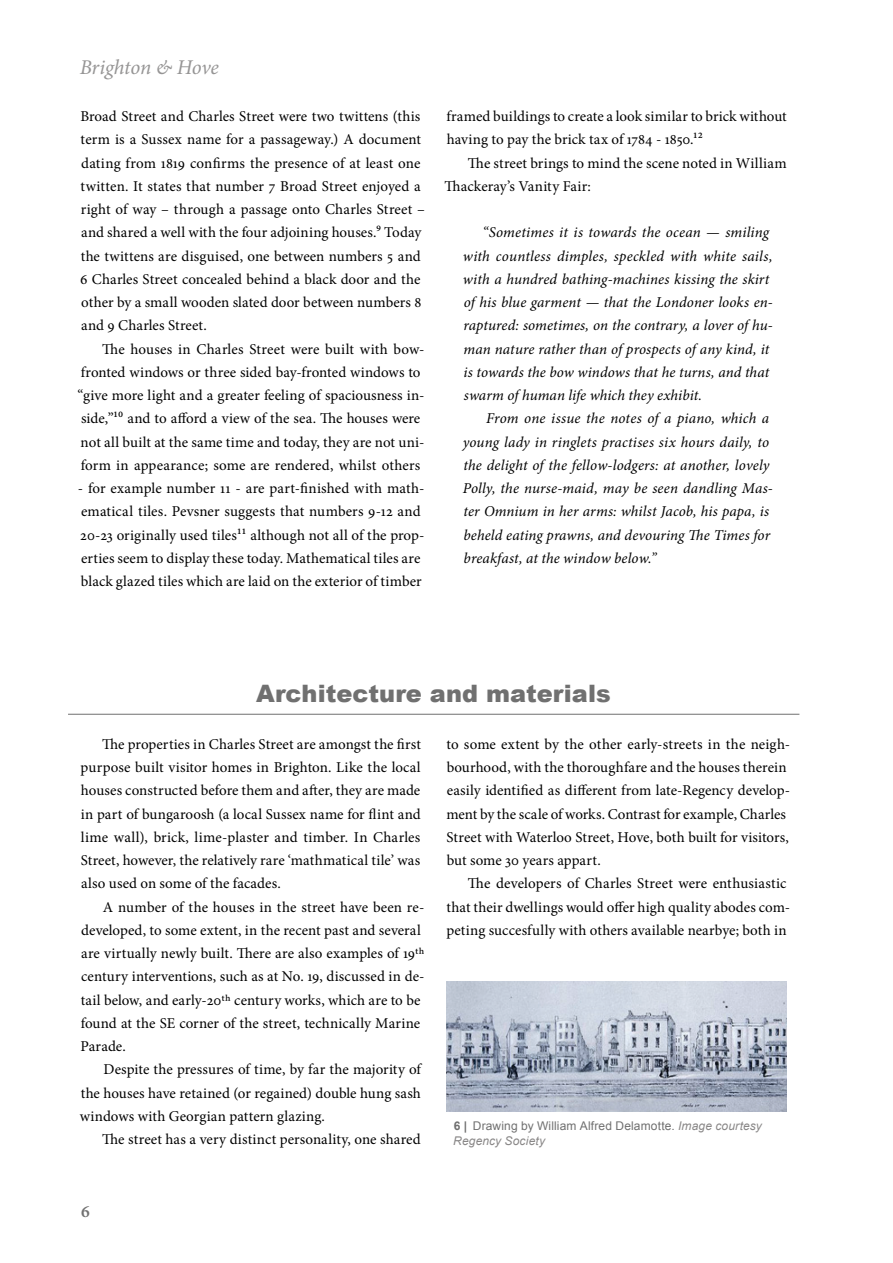
<style>
.page{position:relative;width:893px;height:1263px;background:#fff}
.page>*{position:absolute;margin:0;border:0;box-sizing:border-box;transform-origin:0 0}
.t1{font:900 24px "Arial";color:#707070}
.t2{font:italic 21px "Minion Pro";letter-spacing:-.01em;color:#969595}
.t3{font:600 18px "Minion Pro";color:#707070}
.t4{font:15px/23.2px "Minion Pro";letter-spacing:.01em;color:#000}
.t5{font:italic 15px/23.2px "Minion Pro";letter-spacing:.01em;color:#000}
.t6{font:12px/14.4px "Arial";letter-spacing:.01em;color:#707070}
.s1{font-weight:700}
.s2{font-style:italic;color:#898787}
</style>
<div class="page">
<hr style="left:68px;top:714px;width:731px;height:1px;background:#707070">
<img style="left:446px;top:981px;width:341px;height:130px">
<h2 class="t2" style="left:80px;top:53px;width:141px">Brighton &amp; Hove</h2>
<p class="t4" style="left:80px;top:105px;width:346px">Broad Street and Charles Street were two twittens (this term is a Sussex name for a passageway.) A document dating from 1819 confirms the presence of at least one twitten. It states that number 7 Broad Street enjoyed a right of way – through a passage onto Charles Street – and shared a well with the four adjoining houses.9 Today the twittens are disguised, one between numbers 5 and 6 Charles Street concealed behind a black door and the other by a small wooden slated door between numbers 8 and 9 Charles Street.</p>
<p class="t4" style="left:78px;top:337px;width:348px;text-indent:25px">The houses in Charles Street were built with bow&shy;fronted windows or three sided bay-fronted windows to “give more light and a greater feeling of spaciousness in&shy;side,”10 and to afford a view of the sea. The houses were not all built at the same time and today, they are not uni&shy;form in appearance; some are rendered, whilst others</p>
<p class="t4" style="left:78px;top:477px;width:348px">- for example number 11 - are part-finished with math&shy;ematical tiles. Pevsner suggests that numbers 9-12 and 20-23 originally used tiles11 although not all of the prop&shy;erties seem to display these today. Mathematical tiles are black glazed tiles which are laid on the exterior of timber</p>
<p class="t4" style="left:446px;top:105px;width:341px">framed buildings to create a look similar to brick without having to pay the brick tax of 1784 - 1850.12</p>
<p class="t4" style="left:445px;top:151px;width:343px;text-indent:23px">The street brings to mind the scene noted in William<br>Thackeray’s Vanity Fair:</p>
<p class="t5" style="left:463px;top:221px;width:312px;text-indent:20px">“Sometimes it is towards the ocean — smiling with countless dimples, speckled with white sails, with a hundred bathing-machines kissing the skirt of his blue garment — that the Londoner looks en&shy;raptured: sometimes, on the contrary, a lover of hu&shy;man nature rather than of prospects of any kind, it is towards the bow windows that he turns, and that swarm of human life which they exhibit.</p>
<p class="t5" style="left:463px;top:407px;width:312px;text-indent:23px">From one issue the notes of a piano, which a young lady in ringlets practises six hours daily, to the delight of the fellow-lodgers: at another, lovely Polly, the nurse-maid, may be seen dandling Mas&shy;ter Omnium in her arms: whilst Jacob, his papa, is beheld eating prawns, and devouring The Times for breakfast, at the window below.”</p>
<h1 class="t1" style="left:256px;top:676px;width:356px">Architecture and materials</h1>
<p class="t4" style="left:81px;top:732px;width:342px;text-align:justify;text-indent:22px">The properties in Charles Street are amongst the first purpose built visitor homes in Brighton. Like the local houses constructed before them and after, they are made in part of bungaroosh (a local Sussex name for flint and lime wall), brick, lime-plaster and timber. In Charles Street, however, the relatively rare ‘mathmatical tile’ was also used on some of the facades.</p>
<p class="t4" style="left:80px;top:895px;width:346px;text-indent:23px">A number of the houses in the street have been re&shy;developed, to some extent, in the recent past and several are virtually newly built. There are also examples of 19th century interventions, such as at No. 19, discussed in de&shy;tail below, and early-20th century works, which are to be found at the SE corner of the street, technically Marine Parade.</p>
<p class="t4" style="left:80px;top:1058px;width:343px;text-align:justify;text-indent:24px">Despite the pressures of time, by far the majority of the houses have retained (or regained) double hung sash windows with Georgian pattern glazing.</p>
<p class="t4" style="left:102px;top:1128px;width:320px">The street has a very distinct personality, one shared</p>
<p class="t4" style="left:446px;top:732px;width:345px">to some extent by the other early-streets in the neigh&shy;bourhood, with the thoroughfare and the houses therein easily identified as different from late-Regency develop&shy;ment by the scale of works. Contrast for example, Charles Street with Waterloo Street, Hove, both built for visitors, but some 30 years appart.</p>
<p class="t4" style="left:446px;top:872px;width:345px;text-indent:22px">The developers of Charles Street were enthusiastic that their dwellings would offer high quality abodes com&shy;peting succesfully with others available nearbye; both in</p>
<p class="t6" style="left:453px;top:1119px;width:310px"><span class="s1">6 |</span> Drawing by William Alfred Delamotte. <span class="s2">Image courtesy<br>Regency Society</span></p>
<p class="t3" style="left:81px;top:1198px;width:11px">6</p>
</div>
